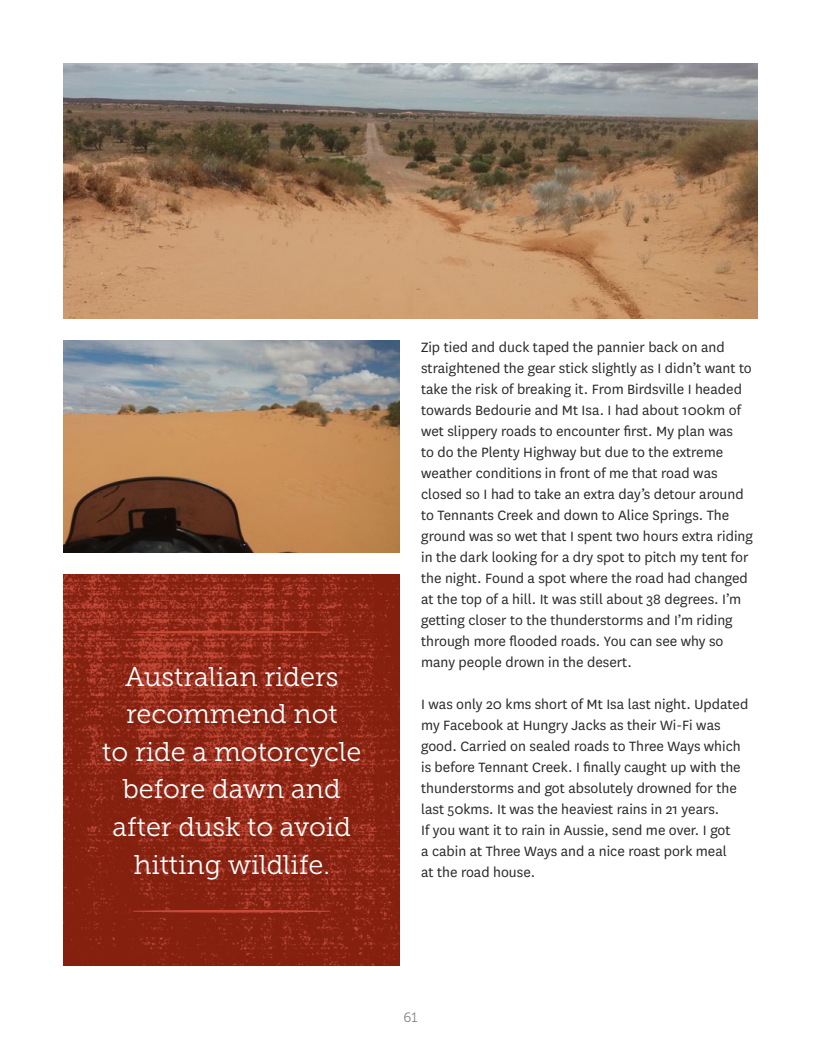
<style>
.page{position:relative;width:821px;height:1063px;background:#fff}
.page>*{position:absolute;margin:0;border:0;box-sizing:border-box;transform-origin:0 0}
.t1{font:27px/37.5px "Museo Slab 300";color:#fff;text-align:center}
.t2{font:15.75px/21px "National";color:#292829}
.t3{font:13.5px "Museo Slab 300";color:#808285}
</style>
<div class="page">
<img style="left:64px;top:64px;width:693px;height:255px">
<img style="left:64px;top:340px;width:336px;height:213px">
<img style="left:64px;top:574px;width:336px;height:391px">
<svg style="left:133px;top:631px;width:198px;height:3px"></svg>
<svg style="left:133px;top:910px;width:198px;height:3px"></svg>
<h1 class="t1" style="left:102px;top:658px;width:260px">Australian riders recommend not<br>to ride a motorcycle before dawn and after dusk to avoid hitting wildlife.</h1>
<p class="t2" style="left:421px;top:336px;width:333px">Zip tied and duck taped the pannier back on and straightened the gear stick slightly as I didn’t want to take the risk of breaking it. From Birdsville I headed towards Bedourie and Mt Isa. I had about 100km of wet slippery roads to encounter first. My plan was<br>to do the Plenty Highway but due to the extreme weather conditions in front of me that road was closed so I had to take an extra day’s detour around to Tennants Creek and down to Alice Springs. The ground was so wet that I spent two hours extra riding in the dark looking for a dry spot to pitch my tent for the night. Found a spot where the road had changed at the top of a hill. It was still about 38 degrees. I’m getting closer to the thunderstorms and I’m riding through more flooded roads. You can see why so many people drown in the desert.</p>
<p class="t2" style="left:421px;top:693px;width:329px">I was only 20 kms short of Mt Isa last night. Updated my Facebook at Hungry Jacks as their Wi-Fi was good. Carried on sealed roads to Three Ways which is before Tennant Creek. I finally caught up with the thunderstorms and got absolutely drowned for the last 50kms. It was the heaviest rains in 21 years.<br>If you want it to rain in Aussie, send me over. I got<br>a cabin at Three Ways and a nice roast pork meal<br>at the road house.</p>
<p class="t3" style="left:403px;top:1010px;width:16px">61</p>
</div>
